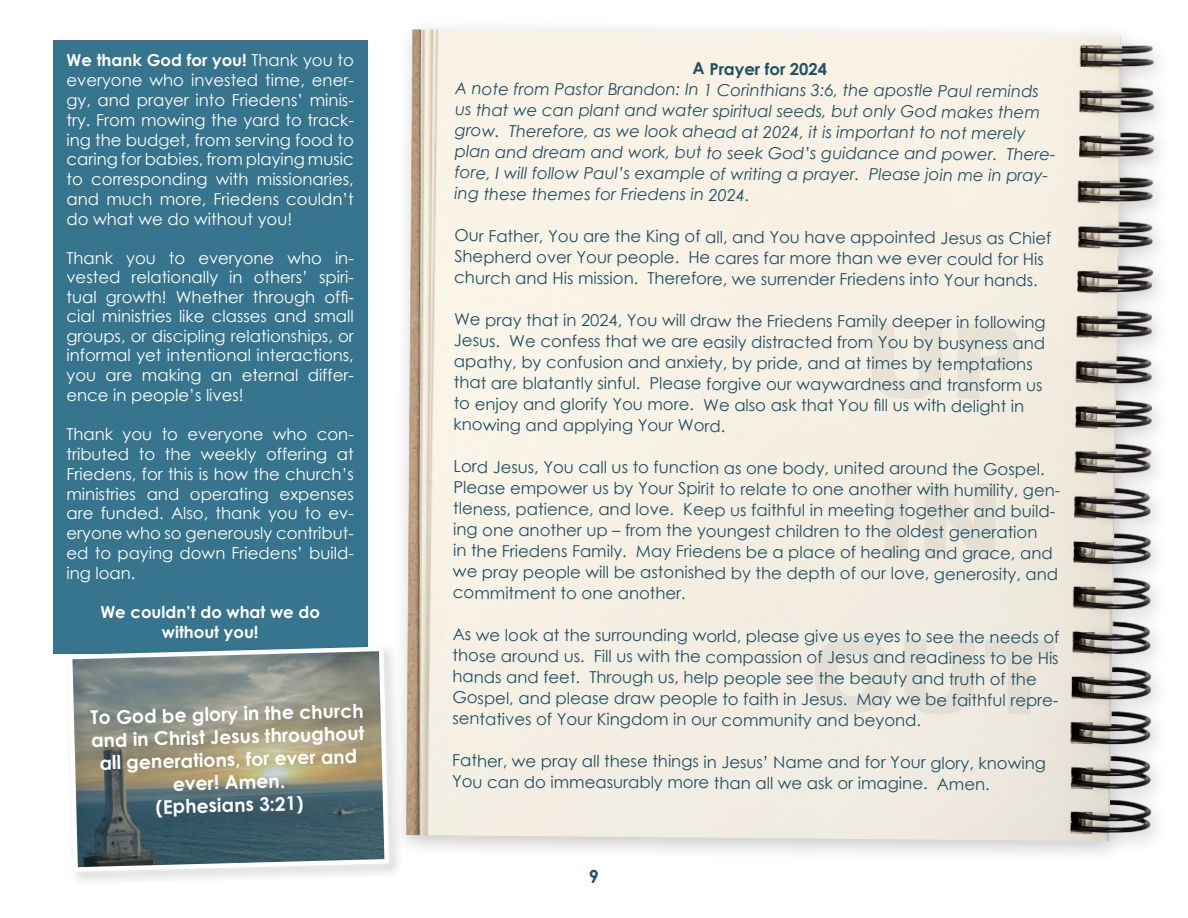
<style>
.page{position:relative;width:1188px;height:918px;background:#fff}
.page>*{position:absolute;margin:0;border:0;box-sizing:border-box;transform-origin:0 0}
.t1{font:700 18.9px/22.6px "Century Gothic";color:#fff;text-align:center}
.t2{font:700 18px "Century Gothic";color:#1f5164}
.t3{font:16.5px/20.9px "Century Gothic";letter-spacing:-.005em;color:#1f5164}
.t4{font:16.5px/19.8px "Century Gothic";color:#fff;text-align:justify}
.t5{font:italic 16.5px/20.9px "Century Gothic";letter-spacing:-.005em;color:#1f5164}
.t6{font:700 16.5px "Century Gothic";color:#fff}
.t7{font:700 16.5px "Century Gothic";letter-spacing:-.005em;color:#1f5164}
.s1{font-weight:700}
</style>
<div class="page">
<div style="left:53px;top:40px;width:314px;height:614px;background:#37748d"></div>
<div style="left:392px;top:17px;width:782px;height:847px;background:#231f20;opacity:.25"></div>
<img style="left:398px;top:29px;width:766px;height:813px">
<div style="left:64px;top:643px;width:340px;height:244px;background:#231f20;opacity:.25"></div>
<svg style="left:66px;top:644px;width:325px;height:230px;background:#818c86"></svg>
<div style="left:871px;top:323px;width:150px;height:77px;background:#f5efe3"></div>
<div style="left:814px;top:636px;width:241px;height:79px;background:#f0ece1"></div>
<div style="left:885px;top:482px;width:111px;height:76px;background:#f2ece0"></div>
<p class="t4" style="left:67px;top:50px;width:289px"><span class="s1">We thank God for you!</span> Thank you to everyone who invested time, ener&shy;gy, and prayer into Friedens’ minis&shy;try. From mowing the yard to track&shy;ing the budget, from serving food to caring for babies, from playing music to corresponding with missionaries, and much more, Friedens couldn’t do what we do without you!</p>
<p class="t4" style="left:67px;top:248px;width:289px">Thank you to everyone who in&shy;vested relationally in others’ spiri&shy;tual growth! Whether through offi&shy;cial ministries like classes and small groups, or discipling relationships, or informal yet intentional interactions, you are making an eternal differ&shy;ence in people’s lives!</p>
<p class="t4" style="left:67px;top:424px;width:289px">Thank you to everyone who con&shy;tributed to the weekly offering at Friedens, for this is how the church’s ministries and operating expenses are funded. Also, thank you to ev&shy;eryone who so generously contribut&shy;ed to paying down Friedens’ build&shy;ing loan.</p>
<p class="t6" style="left:100px;top:600px;width:221px">We couldn’t do what we do</p>
<p class="t6" style="left:162px;top:620px;width:98px">without you!</p>
<p class="t1" style="left:90px;top:707px;width:275px;rotate:-2deg">To God be glory in the church and in Christ Jesus throughout all generations, for ever and ever! Amen.</p>
<p class="t1" style="left:155px;top:795px;width:149px;rotate:-2deg">(Ephesians 3:21)</p>
<p class="t7" style="left:693px;top:56px;width:136px">A Prayer for 2024</p>
<p class="t5" style="left:455px;top:79px;width:603px">A note from Pastor Brandon: In 1 Corinthians 3:6, the apostle Paul reminds us that we can plant and water spiritual seeds, but only God makes them grow. Therefore, as we look ahead at 2024, it is important to not merely plan and dream and work, but to seek God’s guidance and power. There&shy;fore, I will follow Paul’s example of writing a prayer. Please join me in pray&shy;ing these themes for Friedens in 2024.</p>
<p class="t3" style="left:454px;top:226px;width:599px">Our Father, You are the King of all, and You have appointed Jesus as Chief<br>Shepherd over Your people. He cares far more than we ever could for His church and His mission. Therefore, we surrender Friedens into Your hands.</p>
<p class="t3" style="left:454px;top:310px;width:594px">We pray that in 2024, You will draw the Friedens Family deeper in following Jesus. We confess that we are easily distracted from You by busyness and apathy, by confusion and anxiety, by pride, and at times by temptations that are blatantly sinful. Please forgive our waywardness and transform us to enjoy and glorify You more. We also ask that You fill us with delight in knowing and applying Your Word.</p>
<p class="t3" style="left:453px;top:457px;width:609px">Lord Jesus, You call us to function as one body, united around the Gospel.<br>Please empower us by Your Spirit to relate to one another with humility, gen&shy;tleness, patience, and love. Keep us faithful in meeting together and build&shy;ing one another up – from the youngest children to the oldest generation<br>in the Friedens Family. May Friedens be a place of healing and grace, and we pray people will be astonished by the depth of our love, generosity, and commitment to one another.</p>
<p class="t3" style="left:452px;top:625px;width:609px">As we look at the surrounding world, please give us eyes to see the needs of those around us. Fill us with the compassion of Jesus and readiness to be His hands and feet. Through us, help people see the beauty and truth of the Gospel, and please draw people to faith in Jesus. May we be faithful repre&shy;sentatives of Your Kingdom in our community and beyond.</p>
<p class="t3" style="left:452px;top:751px;width:595px">Father, we pray all these things in Jesus’ Name and for Your glory, knowing<br>You can do immeasurably more than all we ask or imagine. Amen.</p>
<p class="t2" style="left:589px;top:863px;width:12px">9</p>
</div>
